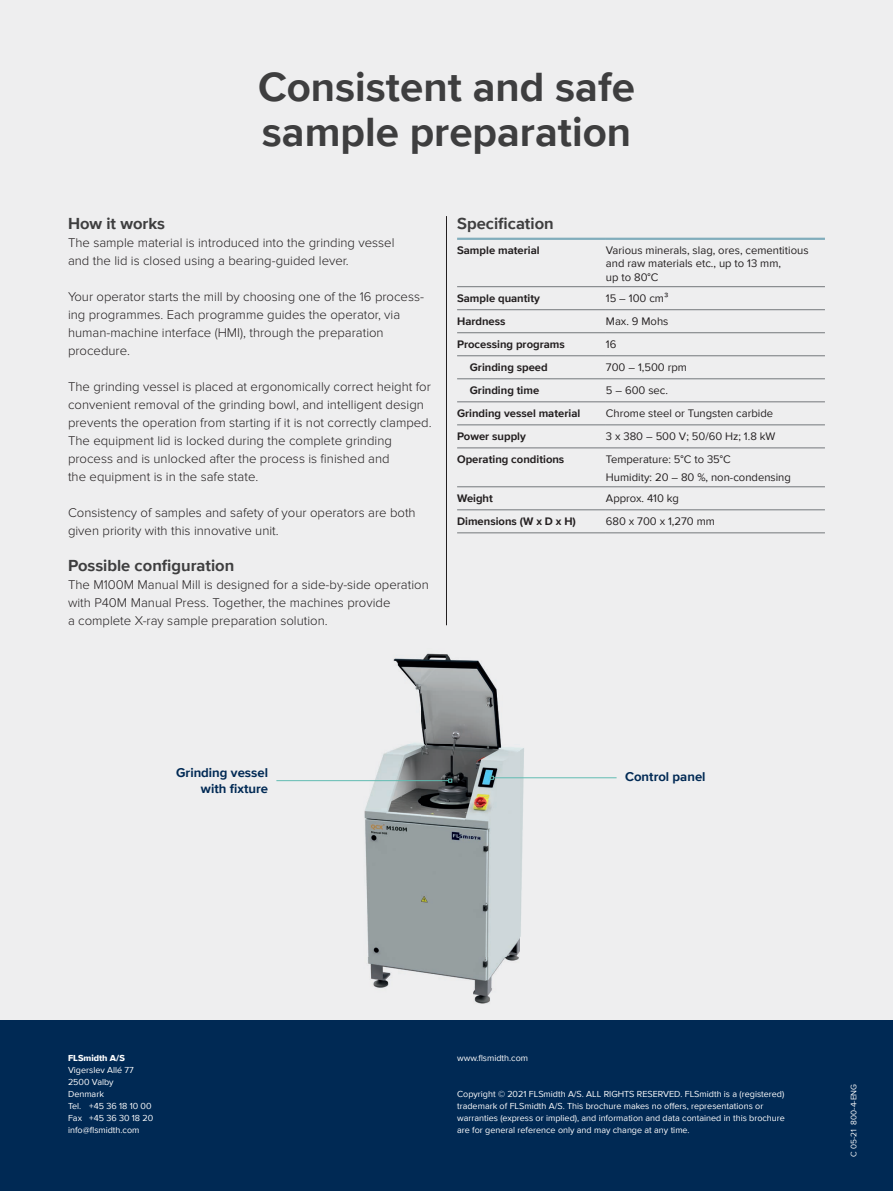
<style>
.page{position:relative;width:893px;height:1191px;background:#eeeeef}
.page>*{position:absolute;margin:0;border:0;box-sizing:border-box;transform-origin:0 0}
.t1{font:700 42px/45px "Proxima Nova";color:#3e3e3f}
.t2{font:700 16.5px "Proxima Nova";color:#3e3e3f}
.t3{font:300 13.2px/18px "Proxima Nova";color:#231f20}
.t4{font:700 13.2px "Proxima Nova";color:#002954}
.t5{font:11.25px/13.5px "Proxima Nova";color:#231f20}
.t6{font:700 11.25px "Proxima Nova";color:#231f20}
.t7{font:9px/12px "Proxima Nova";color:#fff}
.t8{font:9px "Proxima Nova Extrabld";color:#fff}
.t9{font:8.25px "Proxima Nova";color:#fff}
</style>
<div class="page">
<div style="left:0;top:1020px;width:893px;height:171px;background:#002954"></div>
<img style="left:323px;top:653px;width:294px;height:351px">
<hr style="left:446px;top:216px;width:1px;height:409px;background:#231f20">
<hr style="left:493px;top:777px;width:124px;height:1px;background:#61bcb2">
<svg style="left:490px;top:776px;width:4px;height:3px"></svg>
<hr style="left:276px;top:780px;width:173px;height:1px;background:#61bcb2">
<svg style="left:448px;top:778px;width:4px;height:4px"></svg>
<hr style="left:457px;top:238px;width:149px;height:2px;background:#81adbc">
<hr style="left:606px;top:238px;width:219px;height:2px;background:#81adbc">
<hr style="left:457px;top:286px;width:149px;height:1px;background:#73777b">
<hr style="left:606px;top:286px;width:219px;height:1px;background:#73777b">
<hr style="left:457px;top:309px;width:149px;height:1px;background:#73777b">
<hr style="left:606px;top:309px;width:219px;height:1px;background:#73777b">
<hr style="left:457px;top:332px;width:149px;height:1px;background:#73777b">
<hr style="left:606px;top:332px;width:219px;height:1px;background:#73777b">
<hr style="left:457px;top:355px;width:149px;height:1px;background:#73777b">
<hr style="left:606px;top:355px;width:219px;height:1px;background:#73777b">
<hr style="left:457px;top:378px;width:149px;height:1px;background:#73777b">
<hr style="left:606px;top:378px;width:219px;height:1px;background:#73777b">
<hr style="left:457px;top:401px;width:149px;height:1px;background:#73777b">
<hr style="left:606px;top:401px;width:219px;height:1px;background:#73777b">
<hr style="left:457px;top:424px;width:149px;height:1px;background:#73777b">
<hr style="left:606px;top:424px;width:219px;height:1px;background:#73777b">
<hr style="left:457px;top:447px;width:149px;height:1px;background:#73777b">
<hr style="left:606px;top:447px;width:219px;height:1px;background:#73777b">
<hr style="left:457px;top:486px;width:149px;height:1px;background:#73777b">
<hr style="left:606px;top:486px;width:219px;height:1px;background:#73777b">
<hr style="left:457px;top:509px;width:149px;height:1px;background:#73777b">
<hr style="left:606px;top:509px;width:219px;height:1px;background:#73777b">
<hr style="left:457px;top:532px;width:149px;height:1px;background:#73777b">
<hr style="left:606px;top:532px;width:219px;height:1px;background:#73777b">
<h1 class="t1" style="left:258px;top:64px;width:378px">Consistent and safe sample preparation</h1>
<p class="t2" style="left:68px;top:211px;width:99px">How it works</p>
<p class="t3" style="left:68px;top:234px;width:328px">The sample material is introduced into the grinding vessel and the lid is closed using a bearing-guided lever.</p>
<p class="t3" style="left:68px;top:288px;width:358px">Your operator starts the mill by choosing one of the 16 process&shy;ing programmes. Each programme guides the operator, via human-machine interface (HMI), through the preparation procedure.</p>
<p class="t3" style="left:68px;top:378px;width:365px">The grinding vessel is placed at ergonomically correct height for convenient removal of the grinding bowl, and intelligent design prevents the operation from starting if it is not correctly clamped.<br>The equipment lid is locked during the complete grinding process and is unlocked after the process is finished and<br>the equipment is in the safe state.</p>
<p class="t3" style="left:68px;top:504px;width:349px">Consistency of samples and safety of your operators are both given priority with this innovative unit.</p>
<p class="t2" style="left:68px;top:553px;width:168px">Possible configuration</p>
<p class="t3" style="left:68px;top:576px;width:362px">The M100M Manual Mill is designed for a side-by-side operation with P40M Manual Press. Together, the machines provide<br>a complete X-ray sample preparation solution.</p>
<p class="t2" style="left:457px;top:211px;width:98px">Specification</p>
<p class="t6" style="left:457px;top:241px;width:84px">Sample material</p>
<p class="t5" style="left:606px;top:243px;width:204px">Various minerals, slag, ores, cementitious and raw materials etc., up to 13 mm,<br>up to 80°C</p>
<p class="t6" style="left:457px;top:289px;width:84px">Sample quantity</p>
<p class="t5" style="left:606px;top:290px;width:64px">15 – 100 cm³</p>
<p class="t6" style="left:457px;top:312px;width:50px">Hardness</p>
<p class="t5" style="left:606px;top:314px;width:64px">Max. 9 Mohs</p>
<p class="t6" style="left:457px;top:335px;width:109px">Processing programs</p>
<p class="t5" style="left:606px;top:337px;width:12px">16</p>
<p class="t6" style="left:470px;top:358px;width:79px">Grinding speed</p>
<p class="t5" style="left:606px;top:360px;width:83px">700 – 1,500 rpm</p>
<p class="t6" style="left:470px;top:381px;width:71px">Grinding time</p>
<p class="t5" style="left:606px;top:383px;width:64px">5 – 600 sec.</p>
<p class="t6" style="left:457px;top:404px;width:125px">Grinding vessel material</p>
<p class="t5" style="left:606px;top:406px;width:169px">Chrome steel or Tungsten carbide</p>
<p class="t6" style="left:457px;top:427px;width:70px">Power supply</p>
<p class="t5" style="left:606px;top:429px;width:171px">3 x 380 – 500 V; 50/60 Hz; 1.8 kW</p>
<p class="t6" style="left:457px;top:450px;width:109px">Operating conditions</p>
<p class="t5" style="left:606px;top:449px;width:186px;line-height:18px">Temperature: 5°C to 35°C<br>Humidity: 20 – 80 %, non-condensing</p>
<p class="t6" style="left:457px;top:489px;width:37px">Weight</p>
<p class="t5" style="left:606px;top:491px;width:74px">Approx. 410 kg</p>
<p class="t6" style="left:457px;top:512px;width:120px">Dimensions (W x D x H)</p>
<p class="t5" style="left:606px;top:514px;width:110px">680 x 700 x 1,270 mm</p>
<p class="t4" style="left:176px;top:763px;width:93px">Grinding vessel</p>
<p class="t4" style="left:625px;top:767px;width:82px">Control panel</p>
<p class="t4" style="left:201px;top:778px;width:69px">with fixture</p>
<p class="t8" style="left:68px;top:1051px;width:58px">FLSmidth A/S</p>
<p class="t7" style="left:68px;top:1063px;width:87px">Vigerslev Allé 77<br>2500 Valby<br>Denmark<br>Tel. +45 36 18 10 00<br>Fax +45 36 30 18 20 info@flsmidth.com</p>
<p class="t7" style="left:457px;top:1051px;width:73px">www.flsmidth.com</p>
<p class="t7" style="left:457px;top:1087px;width:329px">Copyright © 2021 FLSmidth A/S. ALL RIGHTS RESERVED. FLSmidth is a (registered) trademark of FLSmidth A/S. This brochure makes no offers, representations or warranties (express or implied), and information and data contained in this brochure are for general reference only and may change at any time.</p>
<p class="t9" style="left:847px;top:1156px;width:74px;rotate:-90deg">C 05-21 800-4-ENG</p>
</div>
